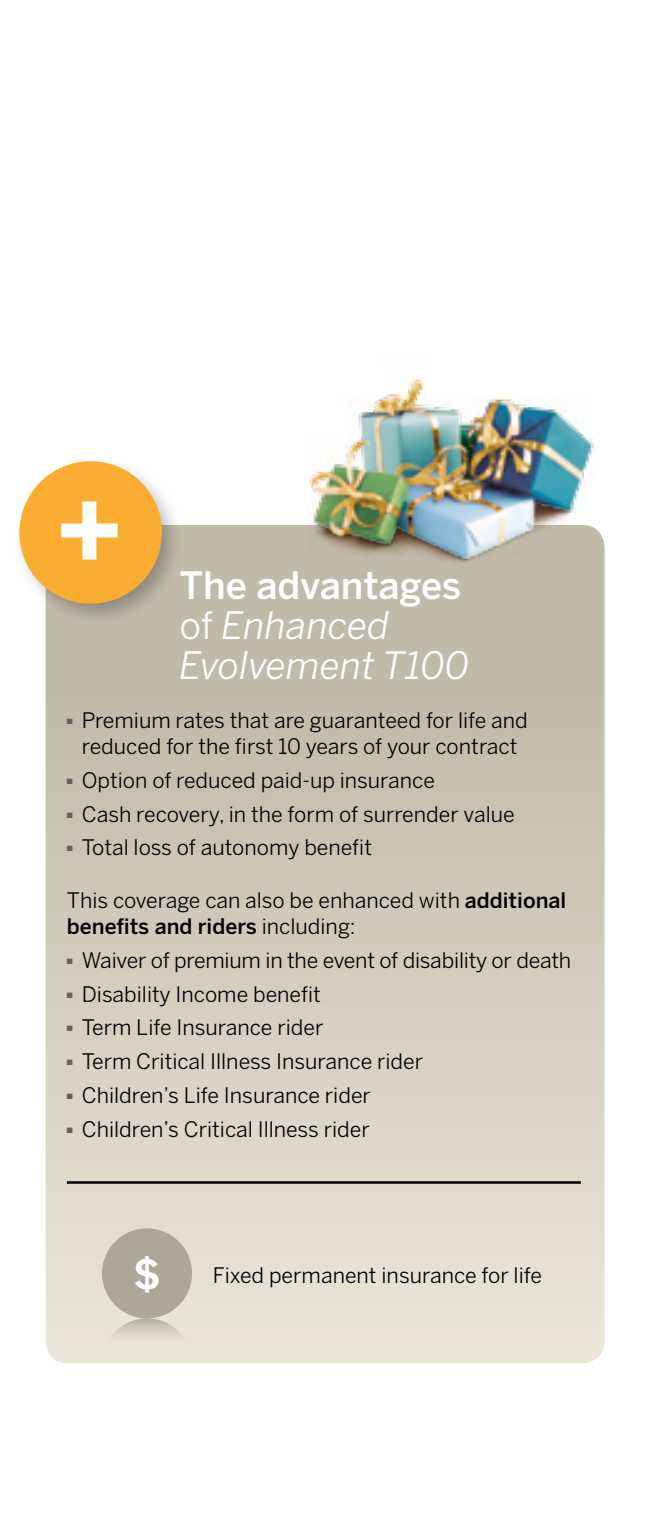
<style>
.page{position:relative;width:649px;height:1530px;background:#fff}
.page>*{position:absolute;margin:0;border:0;box-sizing:border-box;transform-origin:0 0}
.t1{font:700 110px "Benton Sans";color:#fff}
.t2{font:700 40px "Benton Sans";color:#fff}
.t3{font:italic 37.5px/40px "Benton Sans";color:#fff}
.t4{font:21.25px/26.2px "Benton Sans";color:#000;text-align:center}
.s1{font-weight:500;font-style:normal}
.s2{font-style:normal}
.s3{font-weight:500}
</style>
<div class="page">
<div style="left:46px;top:525px;width:558px;height:838px;background:linear-gradient(to bottom,#b9b3a1,#e9e5d6);border-radius:22px"></div>
<div style="left:13px;top:455px;width:170px;height:170px;background:#000;opacity:.25"></div>
<div style="left:19px;top:461px;width:143px;height:143px;background:#faad31;border-radius:50%"></div>
<hr style="left:67px;top:1181px;width:514px;height:3px;background:#000">
<img style="left:307px;top:378px;width:291px;height:199px">
<div style="left:102px;top:1228px;width:90px;height:90px;background:#aca797;border-radius:50%"></div>
<svg style="left:102px;top:1318px;width:90px;height:90px"></svg>
<h1 class="t1" style="left:54px;top:463px;width:73px">+</h1>
<h3 class="t3" style="left:179px;top:565px;width:291px"><span class="s1">The advantages </span><span class="s2">of</span> Enhanced<br>Evolvement T100</h3>
<p class="t4" style="left:67px;top:707px;width:462px"><sup>■</sup> Premium rates that are guaranteed for life and reduced for the first 10 years of your contract</p>
<p class="t4" style="left:67px;top:767px;width:369px"><sup>■</sup> Option of reduced paid-up insurance</p>
<p class="t4" style="left:67px;top:800px;width:449px"><sup>■</sup> Cash recovery, in the form of surrender value</p>
<p class="t4" style="left:67px;top:834px;width:307px"><sup>■</sup> Total loss of autonomy benefit</p>
<p class="t4" style="left:67px;top:887px;width:501px;text-align:left">This coverage can also be enhanced with <span class="s3">additional benefits and riders</span> including:</p>
<p class="t4" style="left:67px;top:947px;width:506px"><sup>■</sup> Waiver of premium in the event of disability or death</p>
<p class="t4" style="left:67px;top:980px;width:256px"><sup>■</sup> Disability Income benefit</p>
<p class="t4" style="left:67px;top:1014px;width:258px"><sup>■</sup> Term Life Insurance rider</p>
<p class="t4" style="left:67px;top:1048px;width:358px"><sup>■</sup> Term Critical Illness Insurance rider</p>
<p class="t4" style="left:67px;top:1082px;width:305px"><sup>■</sup> Children’s Life Insurance rider</p>
<p class="t4" style="left:67px;top:1115px;width:304px"><sup>■</sup> Children’s Critical Illness rider</p>
<h2 class="t2" style="left:133px;top:1250px;width:29px">$</h2>
<p class="t4" style="left:213px;top:1262px;width:331px">Fixed permanent insurance for life</p>
</div>
